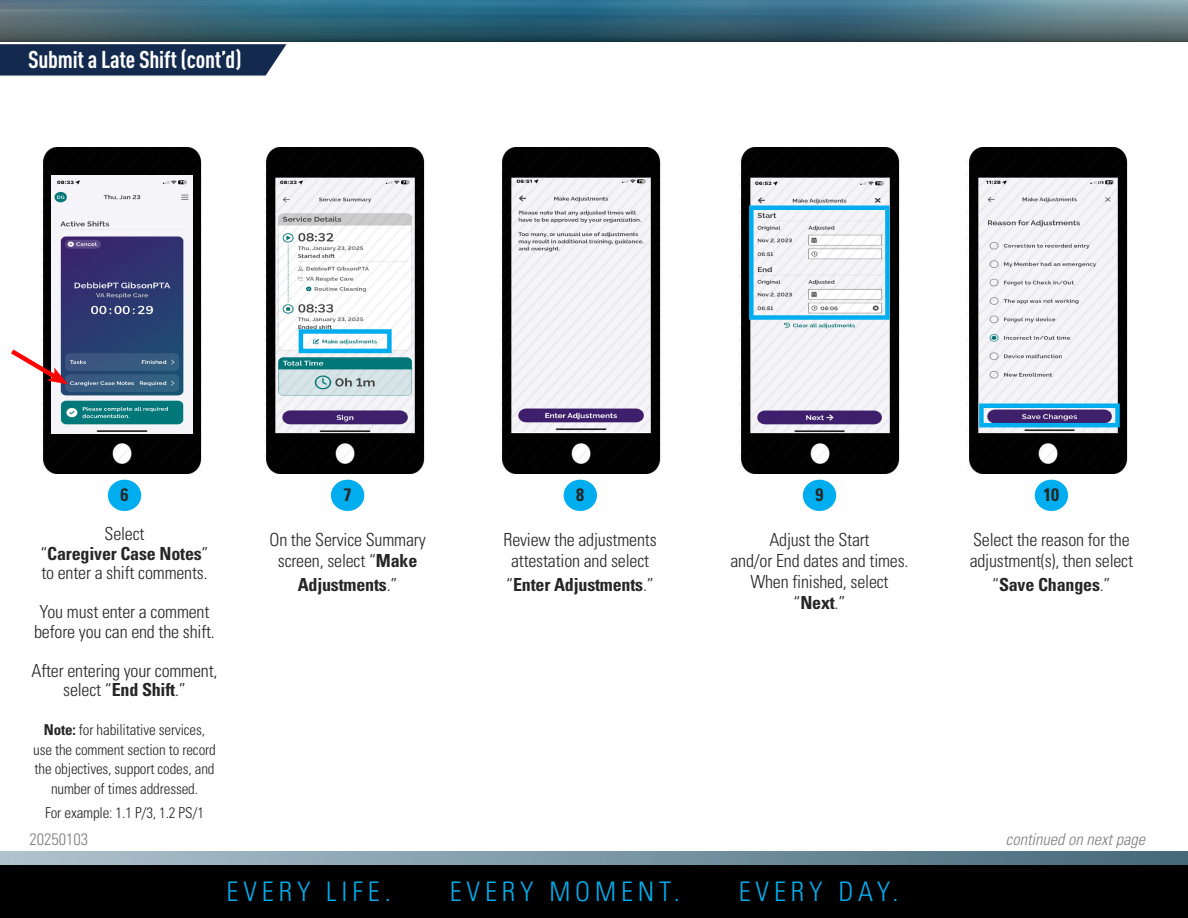
<style>
.page{position:relative;width:1188px;height:918px;background:#fff}
.page>*{position:absolute;margin:0;border:0;box-sizing:border-box;transform-origin:0 0}
.t1{font:300 condensed 27px "Univers";letter-spacing:.18em;color:#00aeef}
.t2{font:700 24px "DIN Cond";letter-spacing:-.01em;color:#fff}
.t3{font:300 condensed 18px/21px "Univers";letter-spacing:-.01em;color:#262626;text-align:center}
.t4{font:700 condensed 18px "Univers";letter-spacing:-.01em;color:#262626}
.t5{font:italic 300 condensed 16.5px "Univers";color:#808080}
.t6{font:300 condensed 16.5px "Univers";color:#808080}
.t7{font:300 condensed 15px/19.5px "Univers";letter-spacing:-.01em;color:#262626;text-align:center}
.s1{font-weight:300}
.s2{font-weight:700}
</style>
<div class="page">
<img style="left:968px;top:147px;width:160px;height:327px">
<img style="left:739px;top:147px;width:161px;height:327px">
<img style="left:501px;top:147px;width:160px;height:327px">
<div style="left:564px;top:480px;width:33px;height:31px;background:#00aeef;border-radius:50%"></div>
<div style="left:803px;top:480px;width:33px;height:31px;background:#00aeef;border-radius:50%"></div>
<div style="left:1035px;top:480px;width:33px;height:31px;background:#00aeef;border-radius:50%"></div>
<div style="left:749px;top:206px;width:141px;height:114px;border:4px solid #00aeef"></div>
<div style="left:979px;top:404px;width:141px;height:23px;border:4px solid #00aeef"></div>
<svg style="left:0;top:0;width:1188px;height:42px;background:#3c6778"></svg>
<svg style="left:0;top:44px;width:286px;height:32px;background:#1f3457"></svg>
<div style="left:0;top:864px;width:1188px;height:54px;background:#000"></div>
<svg style="left:0;top:851px;width:1188px;height:13px;background:#7b96a5"></svg>
<img style="left:264px;top:147px;width:161px;height:327px">
<div style="left:331px;top:480px;width:33px;height:31px;background:#00aeef;border-radius:50%"></div>
<div style="left:299px;top:329px;width:93px;height:24px;border:4px solid #00aeef"></div>
<img style="left:41px;top:147px;width:161px;height:327px">
<div style="left:108px;top:480px;width:33px;height:31px;background:#00aeef;border-radius:50%"></div>
<img style="left:70px;top:274px;width:53px;height:15px">
<svg style="left:11px;top:345px;width:57px;height:39px"></svg>
<p class="t2" style="left:28px;top:45px;width:215px">Submit a Late Shift (cont’d)</p>
<p class="t4" style="left:121px;top:484px;width:9px">6</p>
<p class="t3" style="left:105px;top:524px;width:42px">Select</p>
<p class="t4" style="left:40px;top:543px;width:170px"><span class="s1">“</span>Caregiver Case Notes<span class="s1">”</span></p>
<p class="t3" style="left:41px;top:563px;width:168px">to enter a shift comments.</p>
<p class="t3" style="left:34px;top:602px;width:182px;line-height:19.5px">You must enter a comment before you can end the shift.</p>
<p class="t3" style="left:32px;top:661px;width:188px;line-height:19.5px">After entering your comment, select “<span class="s2">End Shift</span>.”</p>
<p class="t7" style="left:33px;top:720px;width:184px"><span class="s2">Note:</span> for habilitative services, use the comment section to record the objectives, support codes, and number of times addressed.</p>
<p class="t7" style="left:45px;top:803px;width:160px">For example: 1.1 P/3, 1.2 PS/1</p>
<p class="t4" style="left:344px;top:484px;width:9px">7</p>
<p class="t3" style="left:270px;top:530px;width:158px">On the Service Summary screen, select “<span class="s2">Make</span></p>
<p class="t4" style="left:298px;top:574px;width:101px">Adjustments<span class="s1">.”</span></p>
<p class="t4" style="left:576px;top:484px;width:9px">8</p>
<p class="t3" style="left:504px;top:530px;width:155px">Review the adjustments attestation and select</p>
<p class="t4" style="left:506px;top:574px;width:149px"><span class="s1">“</span>Enter Adjustments<span class="s1">.”</span></p>
<p class="t4" style="left:816px;top:484px;width:9px">9</p>
<p class="t3" style="left:769px;top:530px;width:102px">Adjust the Start</p>
<p class="t3" style="left:730px;top:551px;width:180px">and/or End dates and times.<br>When finished, select “<span class="s2">Next</span>.”</p>
<p class="t4" style="left:1044px;top:484px;width:17px">10</p>
<p class="t3" style="left:970px;top:530px;width:165px;text-align:left">Select the reason for the adjustment(s), then select</p>
<p class="t4" style="left:992px;top:574px;width:120px"><span class="s1">“</span>Save Changes<span class="s1">.”</span></p>
<p class="t6" style="left:30px;top:829px;width:60px">20250103</p>
<p class="t5" style="left:1006px;top:829px;width:141px">continued on next page</p>
<p class="t1" style="left:227px;top:875px;width:166px">EVERY LIFE.</p>
<p class="t1" style="left:450px;top:875px;width:231px">EVERY MOMENT.</p>
<p class="t1" style="left:739px;top:875px;width:161px">EVERY DAY.</p>
</div>
